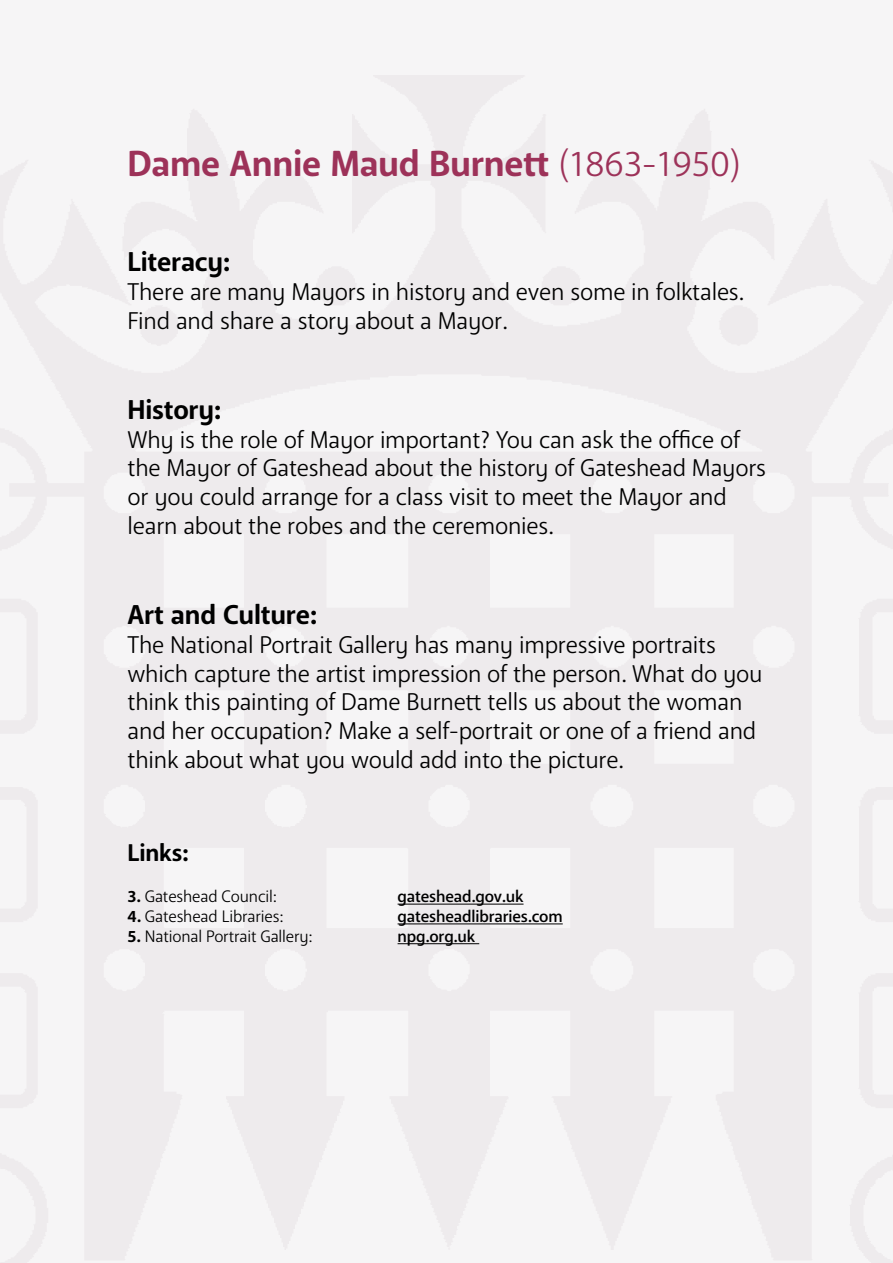
<style>
.page{position:relative;width:893px;height:1263px;background:#f6f5f6}
.page>*{position:absolute;margin:0;border:0;box-sizing:border-box;transform-origin:0 0}
.t1{font:700 36px "Anago";letter-spacing:-.01em;color:#9d3259}
.t2{font:700 27px "Anago";letter-spacing:-.01em;color:#000}
.t3{font:24px/28.8px "Anago";letter-spacing:-.01em;color:#000}
.t4{font:700 24px "Anago";letter-spacing:-.01em;color:#000}
.t5{font:16.5px "Anago";letter-spacing:-.01em;color:#000}
.t6{font:500 16.5px "Anago";letter-spacing:-.01em;color:#000}
.s1{font-weight:400}
.s2{font-weight:700}
</style>
<div class="page">
<hr style="left:398px;top:904px;width:126px;height:1px;background:#000">
<hr style="left:398px;top:923px;width:165px;height:1px;background:#000">
<hr style="left:398px;top:943px;width:81px;height:1px;background:#000">
<h1 class="t1" style="left:128px;top:141px;width:614px">Dame Annie Maud Burnett <span class="s1">(1863-1950)</span></h1>
<h3 class="t2" style="left:128px;top:245px;width:104px">Literacy:</h3>
<p class="t3" style="left:128px;top:278px;width:618px">There are many Mayors in history and even some in folktales.<br>Find and share a story about a Mayor.</p>
<h3 class="t2" style="left:128px;top:392px;width:95px">History:</h3>
<p class="t3" style="left:128px;top:425px;width:640px">Why is the role of Mayor important? You can ask the office of the Mayor of Gateshead about the history of Gateshead Mayors or you could arrange for a class visit to meet the Mayor and learn about the robes and the ceremonies.</p>
<h3 class="t2" style="left:128px;top:598px;width:191px">Art and Culture:</h3>
<p class="t3" style="left:128px;top:630px;width:636px">The National Portrait Gallery has many impressive portraits which capture the artist impression of the person. What do you think this painting of Dame Burnett tells us about the woman and her occupation? Make a self-portrait or one of a friend and think about what you would add into the picture.</p>
<h4 class="t4" style="left:128px;top:838px;width:62px">Links:</h4>
<p class="t5" style="left:128px;top:886px;width:151px"><span class="s2">3.</span> Gateshead Council:</p>
<p class="t6" style="left:398px;top:886px;width:127px">gateshead.gov.uk</p>
<p class="t5" style="left:128px;top:906px;width:157px"><span class="s2">4.</span> Gateshead Libraries:</p>
<p class="t6" style="left:398px;top:906px;width:167px">gatesheadlibraries.com</p>
<p class="t5" style="left:128px;top:926px;width:186px"><span class="s2">5.</span> National Portrait Gallery:</p>
<p class="t6" style="left:398px;top:926px;width:79px">npg.org.uk</p>
</div>
